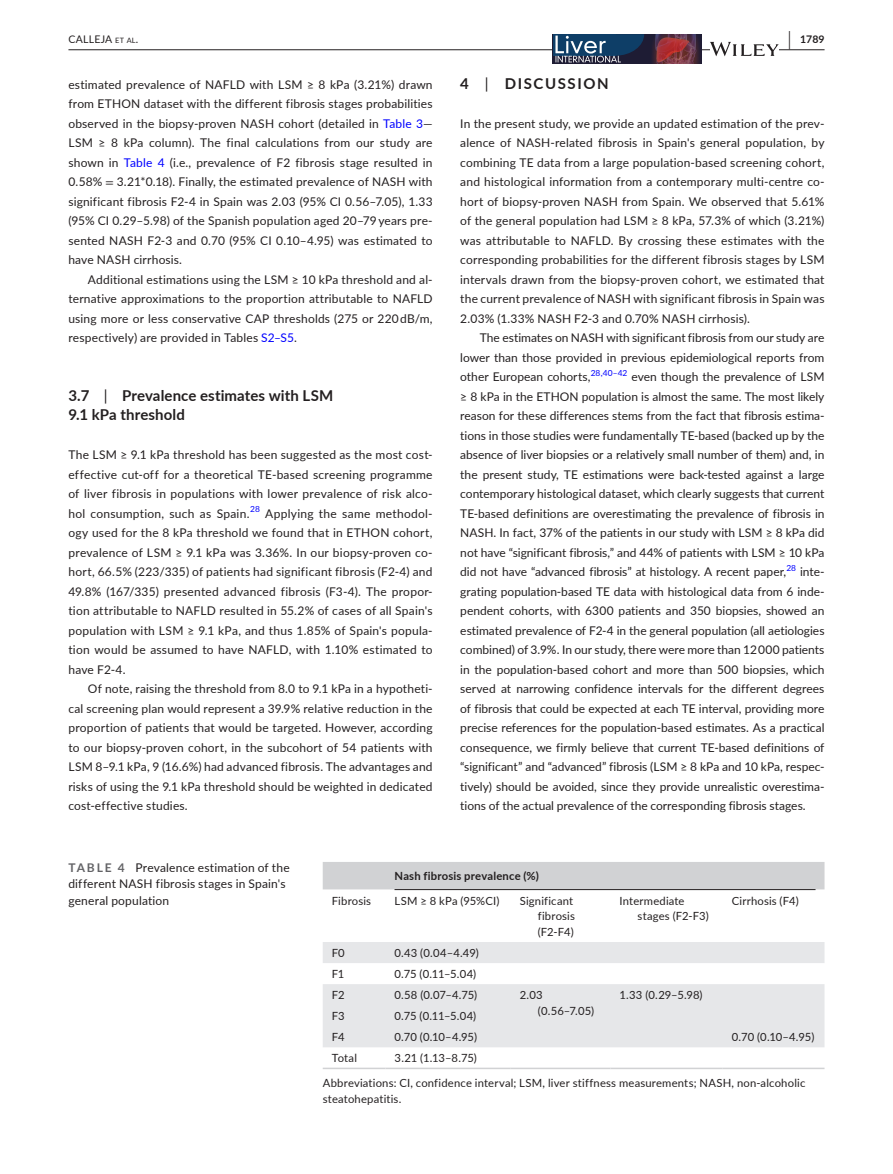
<style>
.page{position:relative;width:893px;height:1174px;background:#fff}
.page>*{position:absolute;margin:0;border:0;box-sizing:border-box;transform-origin:0 0}
.t1{font:700 15px/19.5px "Lato";letter-spacing:.01em;color:#231f20}
.t2{font:700 15px "Lato";letter-spacing:.11em;color:#231f20}
.t3{font:12px/19.5px "Lato";letter-spacing:.01em;color:#231f20;text-align:justify}
.t4{font:11.25px/15.8px "Lato";letter-spacing:.015em;color:#231f20}
.t5{font:700 11.25px "Lato";letter-spacing:.02em;color:#231f20}
.t6{font:10.5px "Lato";letter-spacing:.02em;color:#231f20}
.t7{font:700 10.5px "Lato";color:#231f20}
.t8{font:8.4px "Lato";letter-spacing:-.005em;color:#00f}
.s1{font-size:7.35px}
.s2{font-size:19.5px}
.s3{color:#00f}
.s4{font-family:"STIX"}
.s5{font-weight:400}
.s6{font-weight:700;color:#636366}
</style>
<div class="page">
<hr style="left:68px;top:49px;width:756px;height:1px;background:#231f20">
<img style="left:553px;top:34px;width:148px;height:30px">
<div style="left:553px;top:34px;width:62px;height:22px;background:#0e3e67"></div>
<svg style="left:555px;top:34px;width:89px;height:28px"></svg>
<svg style="left:710px;top:42px;width:69px;height:14px"></svg>
<div style="left:323px;top:862px;width:501px;height:27px;background:#d1d2d4"></div>
<svg style="left:323px;top:942px;width:501px;height:105px;fill:#e6e7e9"></svg>
<hr style="left:323px;top:1067px;width:62px;height:2px;background:#d1d2d4">
<hr style="left:386px;top:1067px;width:125px;height:2px;background:#d1d2d4">
<hr style="left:511px;top:1067px;width:99px;height:2px;background:#d1d2d4">
<hr style="left:610px;top:1067px;width:113px;height:2px;background:#d1d2d4">
<hr style="left:723px;top:1067px;width:101px;height:2px;background:#d1d2d4">
<hr style="left:394px;top:889px;width:421px;height:1px;background:#231f20">
<p class="t6" style="left:68px;top:31px;width:71px">CALLEJA <span class="s1">et al</span>.</p>
<p class="t7" style="left:789px;top:31px;width:37px"><span class="s2">|</span> 1789</p>
<p class="t3" style="left:68px;top:74px;width:366px">estimated prevalence of NAFLD with LSM ≥ 8 kPa (3.21%) drawn from ETHON dataset with the different fibrosis stages probabilities observed in the biopsy-proven NASH cohort (detailed in <span class="s3">Table 3</span>— LSM ≥ 8 kPa column). The final calculations from our study are shown in <span class="s3">Table 4</span> (i.e., prevalence of F2 fibrosis stage resulted in 0.58% <span class="s4">=</span> 3.21*0.18). Finally, the estimated prevalence of NASH with significant fibrosis F2-4 in Spain was 2.03 (95% CI 0.56–7.05), 1.33 (95% CI 0.29–5.98) of the Spanish population aged 20–79 years pre&shy;sented NASH F2-3 and 0.70 (95% CI 0.10–4.95) was estimated to have NASH cirrhosis.</p>
<p class="t3" style="left:68px;top:269px;width:366px;text-indent:19px">Additional estimations using the LSM ≥ 10 kPa threshold and al&shy;ternative approximations to the proportion attributable to NAFLD using more or less conservative CAP thresholds (275 or 220 dB/m, respectively) are provided in Tables <span class="s3">S2–S5</span>.</p>
<p class="t2" style="left:460px;top:72px;width:150px">4 <span class="s5">|</span> DISCUSSION</p>
<p class="t3" style="left:460px;top:113px;width:366px">In the present study, we provide an updated estimation of the prev&shy;alence of NASH-related fibrosis in Spain's general population, by combining TE data from a large population-based screening cohort, and histological information from a contemporary multi-centre co&shy;hort of biopsy-proven NASH from Spain. We observed that 5.61% of the general population had LSM ≥ 8 kPa, 57.3% of which (3.21%) was attributable to NAFLD. By crossing these estimates with the corresponding probabilities for the different fibrosis stages by LSM intervals drawn from the biopsy-proven cohort, we estimated that the current prevalence of NASH with significant fibrosis in Spain was 2.03% (1.33% NASH F2-3 and 0.70% NASH cirrhosis).</p>
<p class="t3" style="left:460px;top:327px;width:366px;text-indent:20px">The estimates on NASH with significant fibrosis from our study are lower than those provided in previous epidemiological reports from other European cohorts,</p>
<p class="t8" style="left:591px;top:367px;width:38px">28,40–42</p>
<p class="t3" style="left:460px;top:366px;width:366px;text-indent:171px">even though the prevalence of LSM ≥ 8 kPa in the ETHON population is almost the same. The most likely reason for these differences stems from the fact that fibrosis estima&shy;tions in those studies were fundamentally TE-based (backed up by the absence of liver biopsies or a relatively small number of them) and, in the present study, TE estimations were back-tested against a large contemporary histological dataset, which clearly suggests that current TE-based definitions are overestimating the prevalence of fibrosis in NASH. In fact, 37% of the patients in our study with LSM ≥ 8 kPa did not have “significant fibrosis,” and 44% of patients with LSM ≥ 10 kPa did not have “advanced fibrosis” at histology. A recent paper,</p>
<p class="t1" style="left:68px;top:385px;width:266px">3.7 <span class="s5">|</span> Prevalence estimates with LSM<br>9.1 kPa threshold</p>
<p class="t3" style="left:68px;top:444px;width:366px">The LSM ≥ 9.1 kPa threshold has been suggested as the most cost&shy;effective cut-off for a theoretical TE-based screening programme of liver fibrosis in populations with lower prevalence of risk alco&shy;hol consumption, such as Spain.</p>
<p class="t8" style="left:250px;top:503px;width:11px">28</p>
<p class="t3" style="left:68px;top:503px;width:366px;text-indent:197px">Applying the same methodol&shy;ogy used for the 8 kPa threshold we found that in ETHON cohort, prevalence of LSM ≥ 9.1 kPa was 3.36%. In our biopsy-proven co&shy;hort, 66.5% (223/335) of patients had significant fibrosis (F2-4) and 49.8% (167/335) presented advanced fibrosis (F3-4). The propor&shy;tion attributable to NAFLD resulted in 55.2% of cases of all Spain's population with LSM ≥ 9.1 kPa, and thus 1.85% of Spain's popula&shy;tion would be assumed to have NAFLD, with 1.10% estimated to have F2-4.</p>
<p class="t3" style="left:68px;top:678px;width:366px;text-indent:20px">Of note, raising the threshold from 8.0 to 9.1 kPa in a hypotheti&shy;cal screening plan would represent a 39.9% relative reduction in the proportion of patients that would be targeted. However, according to our biopsy-proven cohort, in the subcohort of 54 patients with LSM 8–9.1 kPa, 9 (16.6%) had advanced fibrosis. The advantages and risks of using the 9.1 kPa threshold should be weighted in dedicated cost-effective studies.</p>
<p class="t8" style="left:786px;top:562px;width:11px">28</p>
<p class="t3" style="left:460px;top:561px;width:366px;text-indent:340px">inte&shy;grating population-based TE data with histological data from 6 inde&shy;pendent cohorts, with 6300 patients and 350 biopsies, showed an estimated prevalence of F2-4 in the general population (all aetiologies combined) of 3.9%. In our study, there were more than 12 000 patients in the population-based cohort and more than 500 biopsies, which served at narrowing confidence intervals for the different degrees of fibrosis that could be expected at each TE interval, providing more precise references for the population-based estimates. As a practical consequence, we firmly believe that current TE-based definitions of “significant” and “advanced” fibrosis (LSM ≥ 8 kPa and 10 kPa, respec&shy;tively) should be avoided, since they provide unrealistic overestima&shy;tions of the actual prevalence of the corresponding fibrosis stages.</p>
<p class="t3" style="left:68px;top:858px;width:223px;line-height:16.5px;text-align:left"><span class="s6">TABLE 4</span> Prevalence estimation of the different NASH fibrosis stages in Spain's general population</p>
<p class="t5" style="left:394px;top:868px;width:146px">Nash fibrosis prevalence (%)</p>
<p class="t4" style="left:332px;top:892px;width:41px">Fibrosis</p>
<p class="t4" style="left:394px;top:892px;width:106px">LSM ≥ 8 kPa (95%CI)</p>
<p class="t4" style="left:538px;top:892px;width:39px;text-indent:-18px">Significant fibrosis (F2-F4)</p>
<p class="t4" style="left:638px;top:892px;width:73px;text-indent:-18px">Intermediate stages (F2-F3)</p>
<p class="t4" style="left:732px;top:892px;width:68px">Cirrhosis (F4)</p>
<p class="t4" style="left:332px;top:944px;width:15px">F0</p>
<p class="t4" style="left:395px;top:944px;width:86px">0.43 (0.04–4.49)</p>
<p class="t4" style="left:332px;top:965px;width:14px">F1</p>
<p class="t4" style="left:395px;top:965px;width:83px">0.75 (0.11–5.04)</p>
<p class="t4" style="left:332px;top:986px;width:14px">F2</p>
<p class="t4" style="left:395px;top:986px;width:84px">0.58 (0.07–4.75)</p>
<p class="t4" style="left:538px;top:986px;width:58px;text-indent:-18px">2.03 (0.56–7.05)</p>
<p class="t4" style="left:620px;top:986px;width:85px">1.33 (0.29–5.98)</p>
<p class="t4" style="left:332px;top:1007px;width:14px">F3</p>
<p class="t4" style="left:395px;top:1007px;width:83px">0.75 (0.11–5.04)</p>
<p class="t4" style="left:332px;top:1029px;width:14px">F4</p>
<p class="t4" style="left:395px;top:1029px;width:84px">0.70 (0.10–4.95)</p>
<p class="t4" style="left:732px;top:1029px;width:84px">0.70 (0.10–4.95)</p>
<p class="t4" style="left:332px;top:1050px;width:27px">Total</p>
<p class="t4" style="left:395px;top:1050px;width:84px">3.21 (1.13–8.75)</p>
<p class="t4" style="left:323px;top:1074px;width:484px">Abbreviations: CI, confidence interval; LSM, liver stiffness measurements; NASH, non-alcoholic steatohepatitis.</p>
</div>
